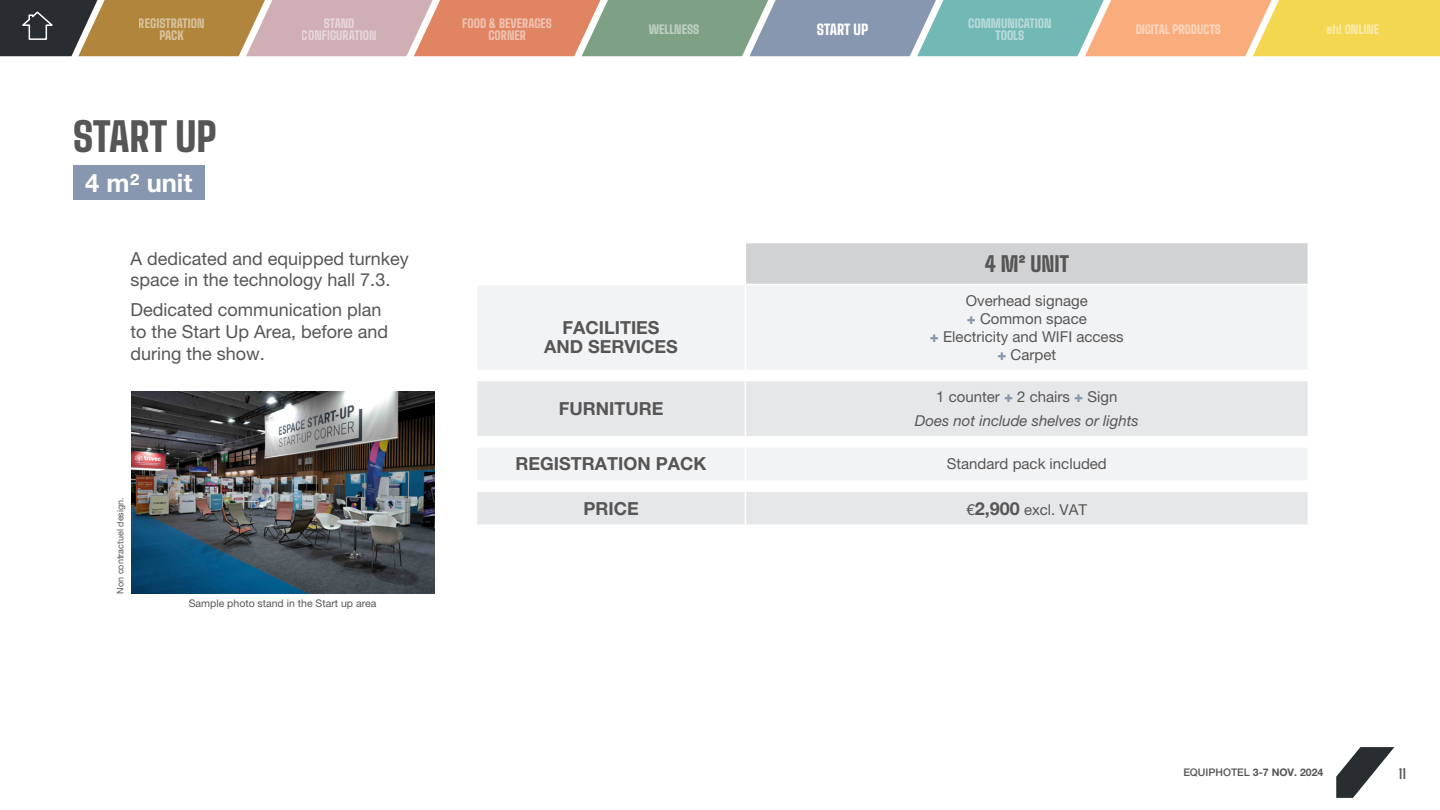
<style>
.page{position:relative;width:1440px;height:810px;background:#fff}
.page>*{position:absolute;margin:0;border:0;box-sizing:border-box;transform-origin:0 0}
.t1{font:900 39.75px "Big Shoulders Text";color:#575657}
.t2{font:700 25.5px "Helvetica Neue LT Pro";color:#fff}
.t3{font:900 21px "Big Shoulders Text";color:#575657}
.t4{font:18px/21.6px "Helvetica Neue LT Pro";color:#575657}
.t5{font:700 18px/19.5px "Helvetica Neue LT Pro";color:#575657;text-align:center}
.t6{font:15px/18px "Helvetica Neue LT Pro";color:#575657;text-align:center}
.t7{font:italic 15px/24.4px "Helvetica Neue LT Pro";color:#575657;text-align:center}
.t8{font:900 14.25px "Big Shoulders Text";color:#fff}
.t9{font:700 13.5px "Big Shoulders Text";color:#575657}
.t10{font:900 12px/12px "Big Shoulders Text";color:#fff;text-align:center}
.t11{font:10.5px "Helvetica Neue LT Pro";color:#575657}
.t12{font:700 10.5px "Helvetica Neue LT Pro";color:#575657}
.t13{font:9px "Helvetica Neue LT Pro";color:#575657}
.s1{font-weight:800;color:#8797af}
.s2{font-style:normal}
.s3{font-weight:800;font-style:normal;color:#8797af}
.s4{font-weight:700;font-size:18px}
.s5{font-weight:500}
</style>
<div class="page">
<svg style="left:1336px;top:747px;width:58px;height:51px"></svg>
<div style="left:745px;top:243px;width:563px;height:42px;background:#d1d2d4"></div>
<div style="left:478px;top:286px;width:829px;height:83px;background:#f2f3f4"></div>
<svg style="left:477px;top:381px;width:831px;height:143px;fill:#e6e7e9"></svg>
<hr style="left:745px;top:243px;width:1px;height:41px;background:#fff">
<hr style="left:745px;top:284px;width:564px;height:1px;background:#fff">
<hr style="left:745px;top:285px;width:1px;height:85px;background:#fff">
<hr style="left:745px;top:381px;width:1px;height:55px;background:#fff">
<hr style="left:477px;top:436px;width:268px;height:2px;background:#fff">
<hr style="left:745px;top:436px;width:564px;height:2px;background:#fff">
<hr style="left:477px;top:446px;width:268px;height:2px;background:#fff">
<hr style="left:745px;top:446px;width:564px;height:2px;background:#fff">
<hr style="left:745px;top:448px;width:1px;height:32px;background:#fff">
<hr style="left:477px;top:480px;width:268px;height:2px;background:#fff">
<hr style="left:745px;top:480px;width:564px;height:2px;background:#fff">
<hr style="left:477px;top:490px;width:268px;height:2px;background:#fff">
<hr style="left:745px;top:490px;width:564px;height:2px;background:#fff">
<hr style="left:745px;top:492px;width:1px;height:32px;background:#fff">
<div style="left:73px;top:165px;width:132px;height:35px;background:#8797af"></div>
<svg style="left:0;top:0;width:1440px;height:56px;background:#b2a180"></svg>
<img style="left:131px;top:391px;width:304px;height:203px">
<p class="t10" style="left:139px;top:16px;width:67px">REGISTRATION<br>PACK</p>
<p class="t10" style="left:302px;top:16px;width:76px">STAND<br>CONFIGURATION</p>
<p class="t10" style="left:462px;top:16px;width:91px">FOOD &amp; BEVERAGES<br>CORNER</p>
<p class="t10" style="left:649px;top:22px;width:52px">WELLNESS</p>
<p class="t10" style="left:1135px;top:22px;width:87px">DIGITAL PRODUCTS</p>
<p class="t10" style="left:968px;top:16px;width:85px">COMMUNICATION<br>TOOLS</p>
<p class="t10" style="left:1327px;top:22px;width:54px">eh! ONLINE</p>
<p class="t8" style="left:817px;top:18px;width:53px">START UP</p>
<h1 class="t1" style="left:73px;top:103px;width:145px">START UP</h1>
<h2 class="t2" style="left:85px;top:167px;width:109px">4 m² unit</h2>
<p class="t4" style="left:131px;top:247px;width:280px">A dedicated and equipped turnkey space in the technology hall 7.3.</p>
<p class="t4" style="left:131px;top:299px;width:259px">Dedicated communication plan to the Start Up Area, before and during the show.</p>
<p class="t13" style="left:115px;top:594px;width:98px;rotate:-90deg">Non contractuel design.</p>
<p class="t11" style="left:189px;top:597px;width:189px">Sample photo stand in the Start up area</p>
<p class="t5" style="left:544px;top:317px;width:135px">FACILITIES<br>AND SERVICES</p>
<p class="t3" style="left:985px;top:246px;width:86px">4 M² UNIT</p>
<p class="t6" style="left:930px;top:291px;width:195px">Overhead signage<br><span class="s1">+</span> Common space<br><span class="s1">+</span> Electricity and WIFI access <span class="s1">+</span> Carpet</p>
<p class="t5" style="left:559px;top:399px;width:106px">FURNITURE</p>
<p class="t7" style="left:915px;top:384px;width:225px"><span class="s2">1 counter</span> <span class="s3">+</span> <span class="s2">2 chairs</span> <span class="s3">+</span> <span class="s2">Sign<br></span>Does not include shelves or lights</p>
<p class="t5" style="left:516px;top:454px;width:192px">REGISTRATION PACK</p>
<p class="t6" style="left:947px;top:455px;width:162px">Standard pack included</p>
<p class="t5" style="left:583px;top:498px;width:57px">PRICE</p>
<p class="t6" style="left:967px;top:500px;width:122px">€<span class="s4">2,900</span> excl. VAT</p>
<p class="t12" style="left:1183px;top:766px;width:142px"><span class="s5">EQUIPHOTEL</span> 3-7 NOV. 2024</p>
<p class="t9" style="left:1399px;top:763px;width:9px">11</p>
</div>
